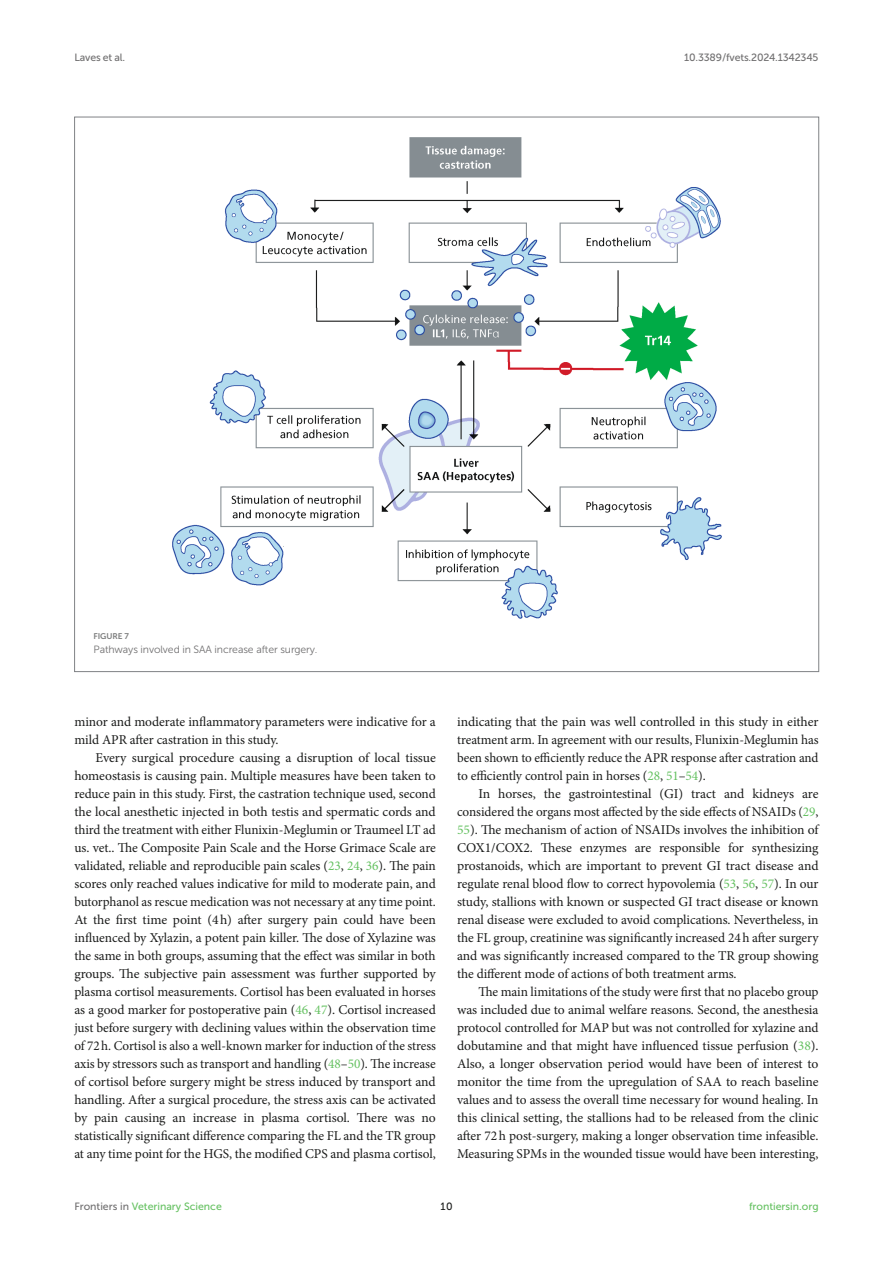
<style>
.page{position:relative;width:893px;height:1263px;background:#fff}
.page>*{position:absolute;margin:0;border:0;box-sizing:border-box;transform-origin:0 0}
.TEXT{font:13.5px/18px "Minion Pro";letter-spacing:-.005em;color:#1b1c1b;text-align:justify}
.t1{font:10.5px "Museo Sans 500";color:#65c161}
.FIG_LEG{font:10.5px "Museo Sans 300";letter-spacing:-.01em;color:#706f70}
.t2{font:10.5px "Museo Sans 500";letter-spacing:-.015em;color:#706f70}
.t3{font:10.5px "Museo Sans 500";color:#1b1c1b}
.FIG_HD{font:8.25px "Museo Sans 700";letter-spacing:-.01em;color:#7e7f7f}
.s1{color:#65c161}
.s2{color:#706f70}
</style>
<div class="page">
<img style="left:172px;top:137px;width:550px;height:482px">
<p class="t2" style="left:74px;top:51px;width:52px">Laves et al.</p>
<p class="t2" style="left:684px;top:51px;width:136px">10.3389/fvets.2024.1342345</p>
<p class="FIG_HD" style="left:94px;top:632px;width:37px">FIGURE 7</p>
<p class="FIG_LEG" style="left:94px;top:643px;width:225px">Pathways involved in SAA increase after surgery.</p>
<p class="TEXT" style="left:74px;top:713px;width:363px">minor and moderate inflammatory parameters were indicative for a mild APR after castration in this study.</p>
<p class="TEXT" style="left:74px;top:749px;width:363px;text-indent:21px">Every surgical procedure causing a disruption of local tissue homeostasis is causing pain. Multiple measures have been taken to reduce pain in this study. First, the castration technique used, second the local anesthetic injected in both testis and spermatic cords and third the treatment with either Flunixin-Meglumin or Traumeel LT ad us. vet.. The Composite Pain Scale and the Horse Grimace Scale are validated, reliable and reproducible pain scales (<span class="s1">23</span>, <span class="s1">24</span>, <span class="s1">36</span>). The pain scores only reached values indicative for mild to moderate pain, and butorphanol as rescue medication was not necessary at any time point.<br>At the first time point (4h) after surgery pain could have been influenced by Xylazin, a potent pain killer. The dose of Xylazine was the same in both groups, assuming that the effect was similar in both groups. The subjective pain assessment was further supported by plasma cortisol measurements. Cortisol has been evaluated in horses as a good marker for postoperative pain (<span class="s1">46</span>, <span class="s1">47</span>). Cortisol increased just before surgery with declining values within the observation time of 72h. Cortisol is also a well-known marker for induction of the stress axis by stressors such as transport and handling (<span class="s1">48</span>–<span class="s1">50</span>). The increase of cortisol before surgery might be stress induced by transport and handling. After a surgical procedure, the stress axis can be activated by pain causing an increase in plasma cortisol. There was no statistically significant difference comparing the FL and the TR group at any time point for the HGS, the modified CPS and plasma cortisol,</p>
<p class="TEXT" style="left:457px;top:713px;width:363px">indicating that the pain was well controlled in this study in either treatment arm. In agreement with our results, Flunixin-Meglumin has been shown to efficiently reduce the APR response after castration and to efficiently control pain in horses (<span class="s1">28</span>, <span class="s1">51</span>–<span class="s1">54</span>).</p>
<p class="TEXT" style="left:457px;top:785px;width:363px;text-indent:21px">In horses, the gastrointestinal (GI) tract and kidneys are considered the organs most affected by the side effects of NSAIDs (<span class="s1">29</span>, <span class="s1">55</span>). The mechanism of action of NSAIDs involves the inhibition of COX1/COX2. These enzymes are responsible for synthesizing prostanoids, which are important to prevent GI tract disease and regulate renal blood flow to correct hypovolemia (<span class="s1">53</span>, <span class="s1">56</span>, <span class="s1">57</span>). In our study, stallions with known or suspected GI tract disease or known renal disease were excluded to avoid complications. Nevertheless, in the FL group, creatinine was significantly increased 24h after surgery and was significantly increased compared to the TR group showing the different mode of actions of both treatment arms.</p>
<p class="TEXT" style="left:457px;top:983px;width:363px;text-indent:21px">The main limitations of the study were first that no placebo group was included due to animal welfare reasons. Second, the anesthesia protocol controlled for MAP but was not controlled for xylazine and dobutamine and that might have influenced tissue perfusion (<span class="s1">38</span>).<br>Also, a longer observation period would have been of interest to monitor the time from the upregulation of SAA to reach baseline values and to assess the overall time necessary for wound healing. In this clinical setting, the stallions had to be released from the clinic after 72h post-surgery, making a longer observation time infeasible.<br>Measuring SPMs in the wounded tissue would have been interesting,</p>
<p class="t1" style="left:74px;top:1200px;width:149px"><span class="s2">Frontiers in</span> Veterinary Science</p>
<p class="t3" style="left:440px;top:1200px;width:14px">10</p>
<p class="t1" style="left:749px;top:1200px;width:71px">frontiersin.org</p>
</div>
